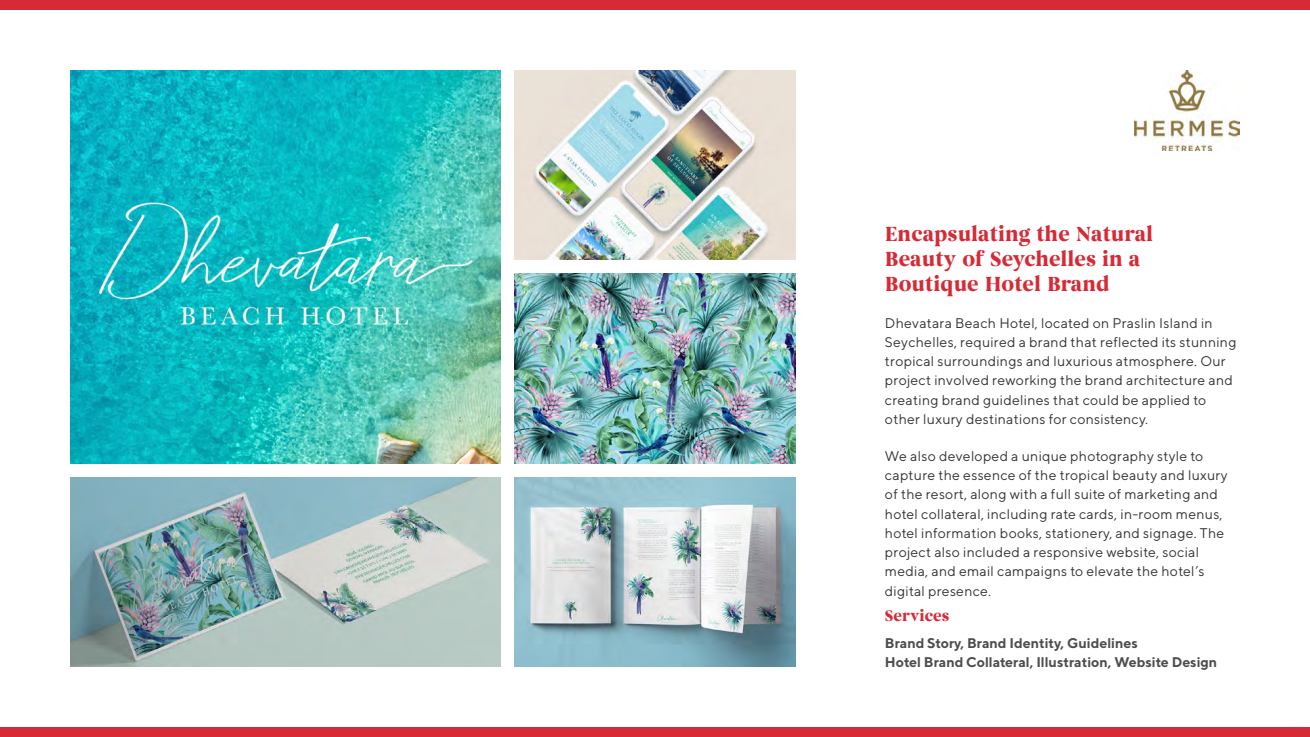
<style>
.page{position:relative;width:1310px;height:737px;background:#fff}
.page>*{position:absolute;margin:0;border:0;box-sizing:border-box;transform-origin:0 0}
.t1{font:700 21px/25.2px "Begum W03";color:#d62b36}
.t2{font:700 15.75px "Begum W03";color:#d62b36}
.t3{font:14px/19.2px "TT Norms";letter-spacing:.02em;color:#333}
.t4{font:700 14px/19.2px "TT Norms";color:#4d4d4f}
</style>
<div class="page">
<img style="left:70px;top:70px;width:430px;height:393px">
<img style="left:70px;top:477px;width:430px;height:190px">
<img style="left:514px;top:70px;width:282px;height:189px">
<img style="left:514px;top:273px;width:282px;height:190px">
<img style="left:514px;top:477px;width:282px;height:189px">
<div style="left:0;top:0;width:1310px;height:10px;background:#d62b36"></div>
<div style="left:0;top:727px;width:1310px;height:10px;background:#d62b36"></div>
<img style="left:1134px;top:70px;width:106px;height:80px">
<h1 class="t1" style="left:885px;top:221px;width:270px">Encapsulating the Natural<br>Beauty of Seychelles in a<br>Boutique Hotel Brand</h1>
<p class="t3" style="left:885px;top:313px;width:353px">Dhevatara Beach Hotel, located on Praslin Island in Seychelles, required a brand that reflected its stunning tropical surroundings and luxurious atmosphere. Our project involved reworking the brand architecture and creating brand guidelines that could be applied to other luxury destinations for consistency.</p>
<p class="t3" style="left:885px;top:446px;width:344px">We also developed a unique photography style to capture the essence of the tropical beauty and luxury of the resort, along with a full suite of marketing and hotel collateral, including rate cards, in-room menus, hotel information books, stationery, and signage. The project also included a responsive website, social media, and email campaigns to elevate the hotel’s digital presence.</p>
<p class="t2" style="left:885px;top:606px;width:66px">Services</p>
<p class="t4" style="left:885px;top:633px;width:334px">Brand Story, Brand Identity, Guidelines<br>Hotel Brand Collateral, Illustration, Website Design</p>
</div>
